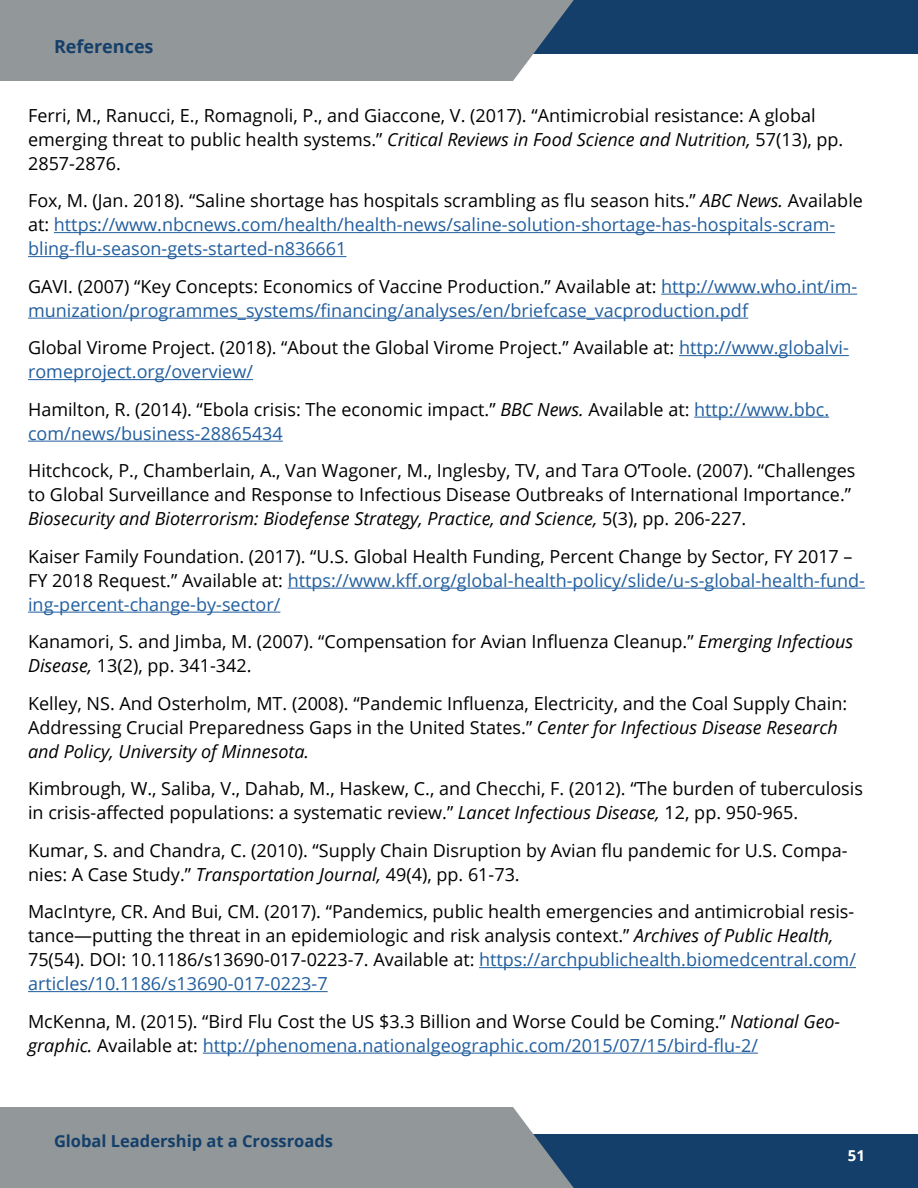
<style>
.page{position:relative;width:918px;height:1188px;background:#fff}
.page>*{position:absolute;margin:0;border:0;box-sizing:border-box;transform-origin:0 0}
.t1{font:18px/24px "Open Sans";color:#000}
.t2{font:18px/24px "Open Sans";color:#215e9e}
.t3{font:700 18px "Open Sans";color:#143f6a}
.t4{font:700 16.5px "Open Sans";color:#143f6a}
.t5{font:700 15px "Open Sans";color:#fff}
.s1{font-style:italic}
.s2{color:#000}
.s3{font-style:italic;color:#000}
.s4{color:#215e9e}
</style>
<div class="page">
<div style="left:0;top:1134px;width:918px;height:54px;background:#143f6a"></div>
<div style="left:0;top:1107px;width:574px;height:81px;background:#929799"></div>
<div style="left:0;top:0;width:918px;height:54px;background:#143f6a"></div>
<div style="left:0;top:0;width:574px;height:81px;background:#929799"></div>
<hr style="left:54px;top:232px;width:781px;height:1px;background:#215e9e">
<hr style="left:28px;top:256px;width:318px;height:1px;background:#215e9e">
<hr style="left:661px;top:294px;width:196px;height:1px;background:#215e9e">
<hr style="left:28px;top:318px;width:720px;height:1px;background:#215e9e">
<hr style="left:679px;top:355px;width:170px;height:1px;background:#215e9e">
<hr style="left:28px;top:379px;width:225px;height:1px;background:#215e9e">
<hr style="left:694px;top:417px;width:135px;height:1px;background:#215e9e">
<hr style="left:28px;top:441px;width:255px;height:1px;background:#215e9e">
<hr style="left:288px;top:588px;width:577px;height:1px;background:#215e9e">
<hr style="left:28px;top:612px;width:252px;height:1px;background:#215e9e">
<hr style="left:479px;top:967px;width:377px;height:1px;background:#215e9e">
<hr style="left:28px;top:991px;width:300px;height:1px;background:#215e9e">
<hr style="left:203px;top:1053px;width:555px;height:1px;background:#215e9e">
<p class="t3" style="left:54px;top:34px;width:101px">References</p>
<p class="t1" style="left:28px;top:103px;width:817px">Ferri, M., Ranucci, E., Romagnoli, P., and Giaccone, V. (2017). “Antimicrobial resistance: A global emerging threat to public health systems.” <span class="s1">Critical Reviews in Food Science and Nutrition,</span> 57(13), pp.<br>2857-2876.</p>
<p class="t2" style="left:28px;top:188px;width:836px"><span class="s2">Fox, M. (Jan. 2018). “Saline shortage has hospitals scrambling as flu season hits.”</span> <span class="s3">ABC News.</span> <span class="s2">Available at:</span> https://www.nbcnews.com/health/health-news/saline-solution-shortage-has-hospitals-scram&shy;bling-flu-season-gets-started-n836661</p>
<p class="t2" style="left:28px;top:274px;width:831px"><span class="s2">GAVI. (2007) “Key Concepts: Economics of Vaccine Production.” Available at:</span> http://www.who.int/im&shy;munization/programmes_systems/financing/analyses/en/briefcase_vacproduction.pdf</p>
<p class="t1" style="left:28px;top:335px;width:822px">Global Virome Project. (2018). “About the Global Virome Project.” Available at: <span class="s4">http://www.globalvi&shy;romeproject.org/overview/</span></p>
<p class="t1" style="left:28px;top:397px;width:803px">Hamilton, R. (2014). “Ebola crisis: The economic impact.” <span class="s1">BBC News.</span> Available at: <span class="s4">http://www.bbc. com/news/business-28865434</span></p>
<p class="t1" style="left:28px;top:458px;width:829px">Hitchcock, P., Chamberlain, A., Van Wagoner, M., Inglesby, TV, and Tara O’Toole. (2007). “Challenges to Global Surveillance and Response to Infectious Disease Outbreaks of International Importance.”<br><span class="s1">Biosecurity and Bioterrorism: Biodefense Strategy, Practice, and Science,</span> 5(3), pp. 206-227.</p>
<p class="t1" style="left:28px;top:544px;width:838px">Kaiser Family Foundation. (2017). “U.S. Global Health Funding, Percent Change by Sector, FY 2017 –<br>FY 2018 Request.” Available at: <span class="s4">https://www.kff.org/global-health-policy/slide/u-s-global-health-fund&shy;ing-percent-change-by-sector/</span></p>
<p class="t1" style="left:28px;top:629px;width:827px">Kanamori, S. and Jimba, M. (2007). “Compensation for Avian Influenza Cleanup.” <span class="s1">Emerging Infectious<br>Disease,</span> 13(2), pp. 341-342.</p>
<p class="t1" style="left:28px;top:691px;width:821px">Kelley, NS. And Osterholm, MT. (2008). “Pandemic Influenza, Electricity, and the Coal Supply Chain:<br>Addressing Crucial Preparedness Gaps in the United States.” <span class="s1">Center for Infectious Disease Research and Policy, University of Minnesota.</span></p>
<p class="t1" style="left:28px;top:776px;width:836px">Kimbrough, W., Saliba, V., Dahab, M., Haskew, C., and Checchi, F. (2012). “The burden of tuberculosis in crisis-affected populations: a systematic review.” <span class="s1">Lancet Infectious Disease,</span> 12, pp. 950-965.</p>
<p class="t1" style="left:28px;top:838px;width:821px">Kumar, S. and Chandra, C. (2010). “Supply Chain Disruption by Avian flu pandemic for U.S. Compa&shy;nies: A Case Study.” <span class="s1">Transportation Journal,</span> 49(4), pp. 61-73.</p>
<p class="t1" style="left:28px;top:899px;width:829px">MacIntyre, CR. And Bui, CM. (2017). “Pandemics, public health emergencies and antimicrobial resis&shy;tance—putting the threat in an epidemiologic and risk analysis context.” <span class="s1">Archives of Public Health, </span>75(54). DOI: 10.1186/s13690-017-0223-7. Available at: <span class="s4">https://archpublichealth.biomedcentral.com/ articles/10.1186/s13690-017-0223-7</span></p>
<p class="t1" style="left:28px;top:1009px;width:814px">McKenna, M. (2015). “Bird Flu Cost the US $3.3 Billion and Worse Could be Coming.” <span class="s1">National Geo&shy;graphic.</span> Available at: <span class="s4">http://phenomena.nationalgeographic.com/2015/07/15/bird-flu-2/</span></p>
<p class="t4" style="left:54px;top:1129px;width:281px">Global Leadership at a Crossroads</p>
<p class="t5" style="left:848px;top:1145px;width:19px">51</p>
</div>
